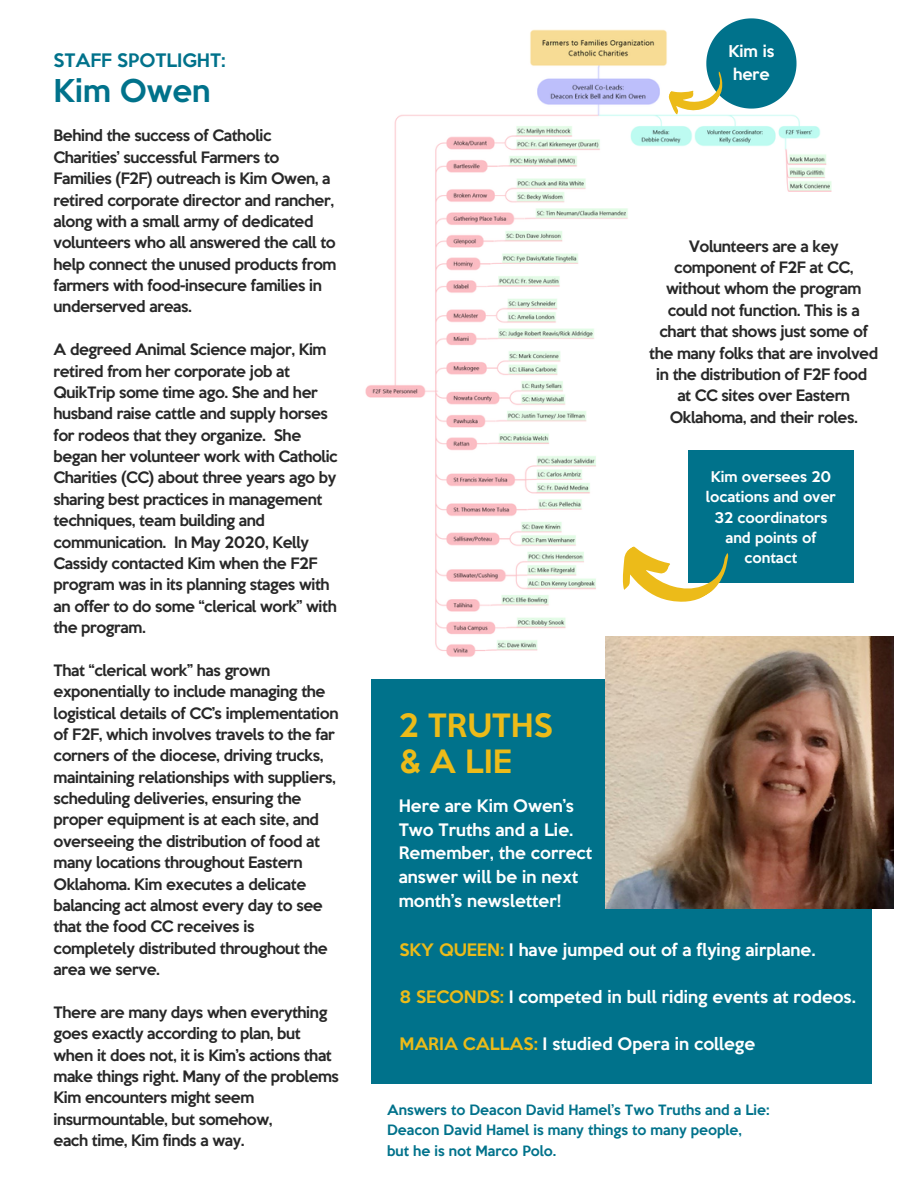
<style>
.page{position:relative;width:918px;height:1188px;background:#fff}
.page>*{position:absolute;margin:0;border:0;box-sizing:border-box;transform-origin:0 0}
.t1{font:32.7px "Keep Calm Med";color:#ecbb19}
.t2{font:31.95px "Keep Calm Med";color:#00728b}
.t3{font:18.9px "Keep Calm Med";color:#00728b}
.t4{font:17.55px/23.7px "Keep Calm Med";color:#fff}
.t5{font:16.5px/23px "Keep Calm Med";color:#fff}
.t6{font:16.05px/21.3px "Keep Calm Med";letter-spacing:-.025em;color:#282828}
.t7{font:15px/20.2px "Keep Calm Med";color:#fff;text-align:center}
.t8{font:14.55px "Keep Calm Med";color:#00728b}
.s1{color:#ecbb19}
</style>
<div class="page">
<div style="left:371px;top:679px;width:501px;height:405px;background:#00728b"></div>
<img style="left:365px;top:29px;width:482px;height:636px">
<img style="left:606px;top:636px;width:288px;height:273px">
<div style="left:688px;top:451px;width:166px;height:132px;background:#00728b"></div>
<svg style="left:607px;top:506px;width:134px;height:124px"></svg>
<svg style="left:662px;top:18px;width:135px;height:111px"></svg>
<p class="t3" style="left:54px;top:45px;width:173px">STAFF SPOTLIGHT:</p>
<p class="t2" style="left:54px;top:65px;width:158px">Kim Owen</p>
<p class="t6" style="left:54px;top:124px;width:284px">Behind the success of Catholic Charities’ successful Farmers to Families (F2F) outreach is Kim Owen, a retired corporate director and rancher, along with a small army of dedicated volunteers who all answered the call to help connect the unused products from farmers with food-insecure families in underserved areas.</p>
<p class="t6" style="left:54px;top:338px;width:286px">A degreed Animal Science major, Kim retired from her corporate job at QuikTrip some time ago. She and her husband raise cattle and supply horses for rodeos that they organize. She began her volunteer work with Catholic Charities (CC) about three years ago by sharing best practices in management techniques, team building and communication. In May 2020, Kelly Cassidy contacted Kim when the F2F program was in its planning stages with an offer to do some “clerical work” with the program.</p>
<p class="t6" style="left:54px;top:659px;width:287px">That “clerical work” has grown exponentially to include managing the logistical details of CC’s implementation of F2F, which involves travels to the far corners of the diocese, driving trucks, maintaining relationships with suppliers, scheduling deliveries, ensuring the proper equipment is at each site, and overseeing the distribution of food at many locations throughout Eastern Oklahoma. Kim executes a delicate balancing act almost every day to see that the food CC receives is completely distributed throughout the area we serve.</p>
<p class="t6" style="left:54px;top:1001px;width:287px">There are many days when everything goes exactly according to plan, but when it does not, it is Kim’s actions that make things right. Many of the problems Kim encounters might seem insurmountable, but somehow,</p>
<p class="t6" style="left:54px;top:1129px;width:192px">each time, Kim finds a way.</p>
<p class="t5" style="left:728px;top:39px;width:48px">Kim is here</p>
<p class="t6" style="left:649px;top:235px;width:230px;text-align:center">Volunteers are a key component of F2F at CC, without whom the program could not function. This is a chart that shows just some of the many folks that are involved in the distribution of F2F food</p>
<p class="t6" style="left:670px;top:384px;width:190px;text-align:center">at CC sites over Eastern<br>Oklahoma, and their roles.</p>
<p class="t1" style="left:399px;top:699px;width:155px">2 TRUTHS</p>
<p class="t1" style="left:399px;top:735px;width:115px">&amp; A LIE</p>
<p class="t7" style="left:706px;top:466px;width:131px">Kim oversees 20 locations and over<br>32 coordinators and points of contact</p>
<p class="t4" style="left:399px;top:793px;width:177px">Here are Kim Owen’s<br>Two Truths and a Lie.</p>
<p class="t4" style="left:399px;top:841px;width:195px">Remember, the correct answer will be in next month’s newsletter!</p>
<p class="t4" style="left:399px;top:937px;width:417px"><span class="s1">SKY QUEEN:</span> I have jumped out of a flying airplane.</p>
<p class="t4" style="left:399px;top:984px;width:458px"><span class="s1">8 SECONDS:</span> I competed in bull riding events at rodeos.</p>
<p class="t4" style="left:399px;top:1031px;width:357px"><span class="s1">MARIA CALLAS:</span> I studied Opera in college</p>
<p class="t8" style="left:387px;top:1099px;width:384px">Answers to Deacon David Hamel’s Two Truths and a Lie:</p>
<p class="t8" style="left:387px;top:1119px;width:356px">Deacon David Hamel is many things to many people,</p>
<p class="t8" style="left:387px;top:1139px;width:171px">but he is not Marco Polo.</p>
</div>
